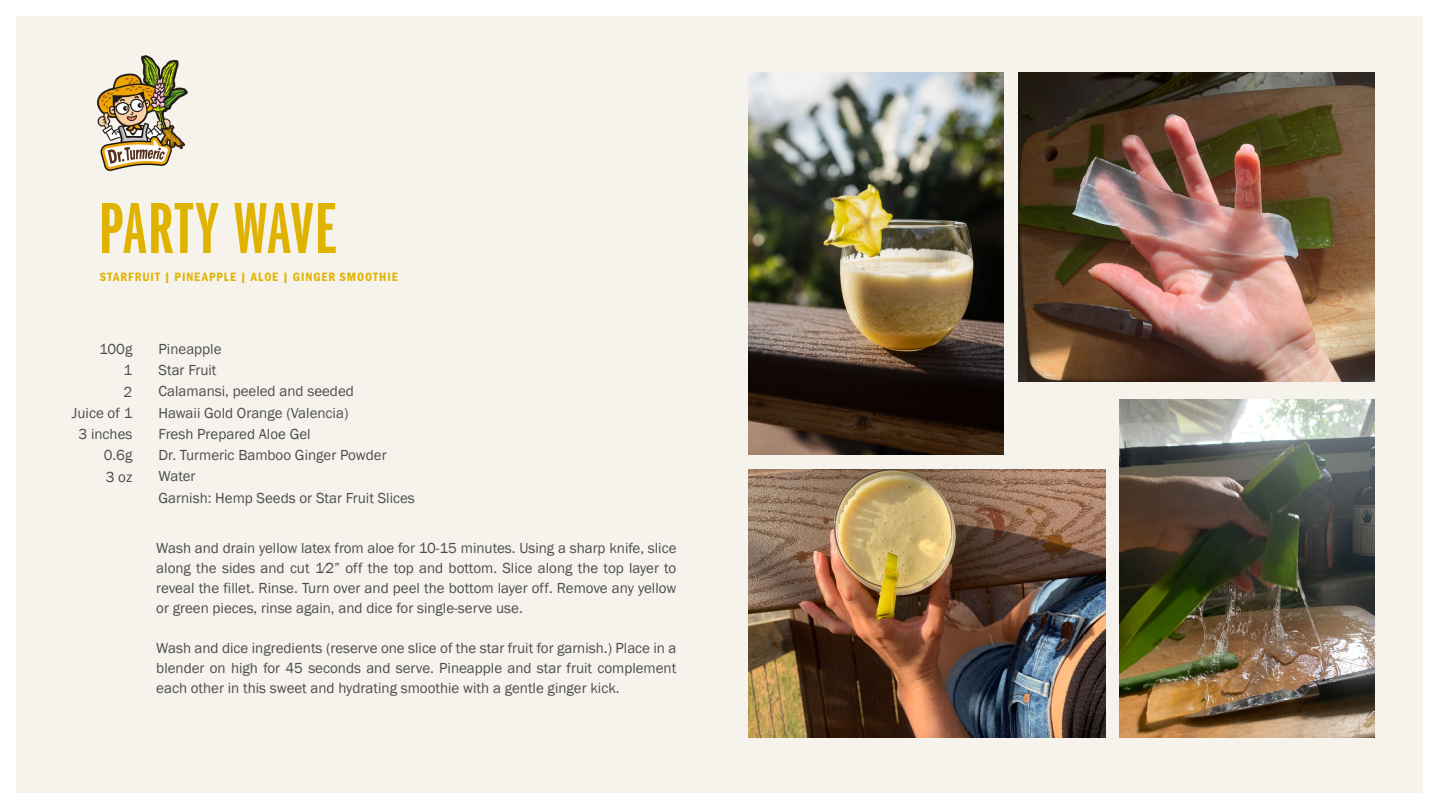
<style>
.page{position:relative;width:1440px;height:810px;background:#fff}
.page>*{position:absolute;margin:0;border:0;box-sizing:border-box;transform-origin:0 0}
.t1{font:75px "Franklin Gothic LT Pro Dm X Cm";letter-spacing:.015em;color:#e0b300}
.t2{font:15px/21.2px "Franklin Gothic";color:#4d4d4d;text-align:justify}
.t3{font:12.5px "Franklin Gothic URW Con Dem";letter-spacing:.075em;color:#e0b300}
</style>
<div class="page">
<div style="left:17px;top:17px;width:1406px;height:776px;background:#f5f3ec"></div>
<img style="left:96px;top:55px;width:92px;height:116px">
<img style="left:749px;top:72px;width:254px;height:382px">
<img style="left:1019px;top:73px;width:355px;height:308px">
<img style="left:749px;top:469px;width:357px;height:269px">
<img style="left:1119px;top:399px;width:255px;height:339px">
<h1 class="t1" style="left:99px;top:188px;width:239px">PARTY WAVE</h1>
<p class="t3" style="left:100px;top:269px;width:299px">STARFRUIT | PINEAPPLE | ALOE | GINGER SMOOTHIE</p>
<p class="t2" style="left:72px;top:339px;width:62px;text-align:right">100g<br>1<br>2<br>Juice of 1<br>3 inches<br>0.6g<br>3 oz</p>
<p class="t2" style="left:159px;top:339px;width:258px;text-align:left">Pineapple<br>Star Fruit<br>Calamansi, peeled and seeded<br>Hawaii Gold Orange (Valencia)<br>Fresh Prepared Aloe Gel<br>Dr. Turmeric Bamboo Ginger Powder<br>Water<br>Garnish: Hemp Seeds or Star Fruit Slices</p>
<p class="t2" style="left:156px;top:538px;width:522px;line-height:20px">Wash and drain yellow latex from aloe for 10-15 minutes. Using a sharp knife, slice along the sides and cut 1⁄2” off the top and bottom. Slice along the top layer to reveal the fillet. Rinse. Turn over and peel the bottom layer off. Remove any yellow or green pieces, rinse again, and dice for single-serve use.</p>
<p class="t2" style="left:156px;top:638px;width:522px;line-height:20px">Wash and dice ingredients (reserve one slice of the star fruit for garnish.) Place in a blender on high for 45 seconds and serve. Pineapple and star fruit complement each other in this sweet and hydrating smoothie with a gentle ginger kick.</p>
</div>
